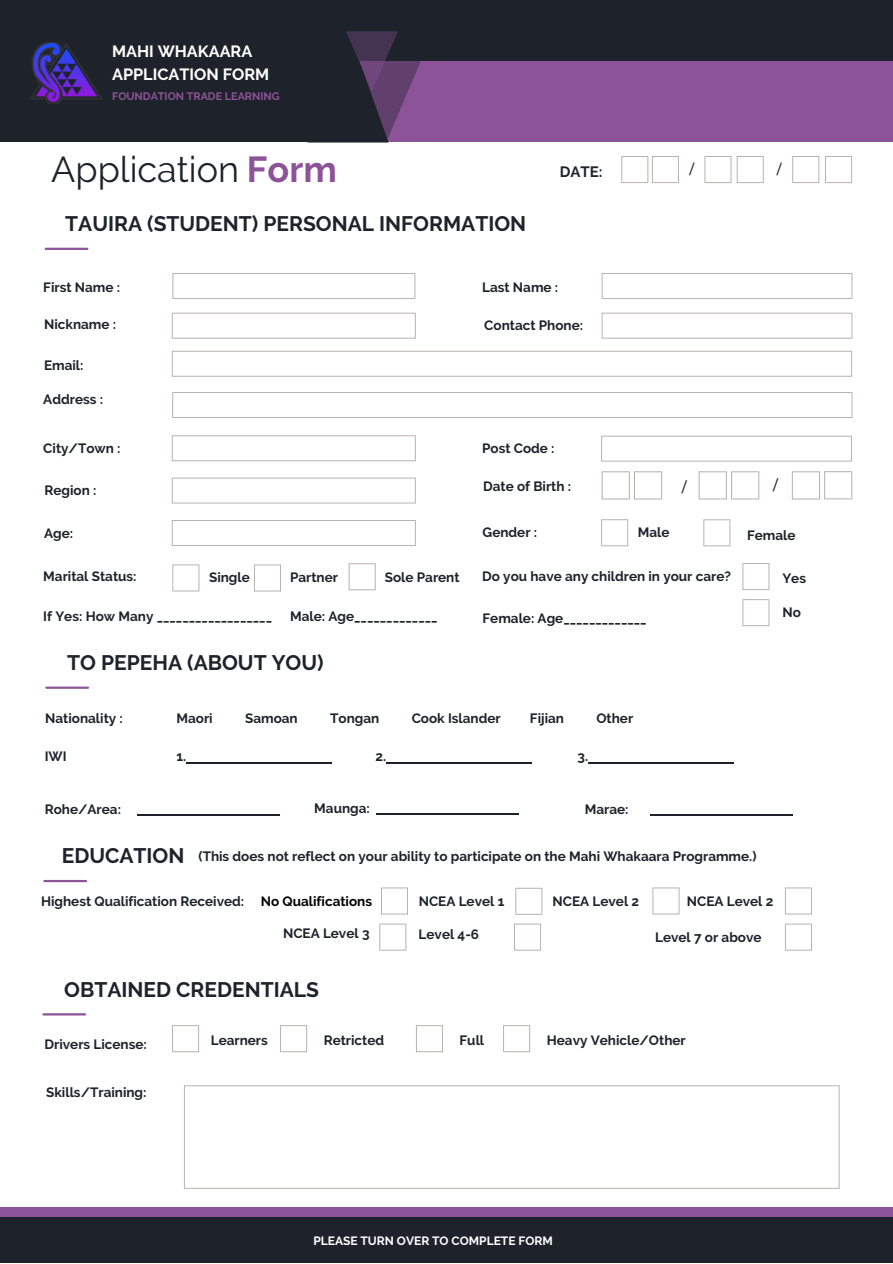
<style>
.page{position:relative;width:893px;height:1264px;background:#fff}
.page>*{position:absolute;margin:0;border:0;box-sizing:border-box;transform-origin:0 0}
.t1{font:36px "Raleway";color:#1e232b}
.t2{font:700 21px "Raleway";color:#1e232b}
.t3{font:700 16.2px/22.4px "Raleway";color:#fff}
.t4{font:700 15px "Raleway";color:#1e232b}
.t5{font:500 13.95px "Montserrat";color:#1e232b}
.t6{font:700 13.5px "Raleway";color:#1e232b}
.t7{font:500 13.5px "Montserrat";color:#1e232b}
.t8{font:700 12px "Raleway";color:#fff}
.t9{font:700 10.8px "Raleway";color:#8d5398}
.s1{font-weight:700;color:#8d5398}
.s2{font-size:21px}
.s3{color:#000}
</style>
<div class="page">
<div style="left:0;top:1207px;width:892px;height:25px;background:#8d5398"></div>
<div style="left:0;top:1217px;width:892px;height:45px;background:#1e232b"></div>
<svg style="left:621px;top:156px;width:57px;height:27px"></svg>
<svg style="left:704px;top:156px;width:59px;height:27px"></svg>
<svg style="left:792px;top:156px;width:27px;height:27px"></svg>
<svg style="left:825px;top:156px;width:27px;height:27px"></svg>
<div style="left:0;top:0;width:892px;height:108px;background:#1e232b"></div>
<div style="left:335px;top:61px;width:557px;height:81px;background:#8d5398"></div>
<div style="left:0;top:9px;width:308px;height:133px;background:#1e232b"></div>
<svg style="left:308px;top:31px;width:113px;height:111px"></svg>
<img style="left:30px;top:43px;width:72px;height:60px">
<svg style="left:172px;top:435px;width:244px;height:26px"></svg>
<svg style="left:172px;top:477px;width:244px;height:26px"></svg>
<svg style="left:601px;top:435px;width:250px;height:26px"></svg>
<svg style="left:172px;top:392px;width:680px;height:26px"></svg>
<svg style="left:601px;top:471px;width:61px;height:28px"></svg>
<svg style="left:601px;top:519px;width:27px;height:27px"></svg>
<svg style="left:703px;top:519px;width:27px;height:27px"></svg>
<svg style="left:698px;top:471px;width:61px;height:28px"></svg>
<svg style="left:791px;top:471px;width:61px;height:28px"></svg>
<svg style="left:172px;top:520px;width:244px;height:26px"></svg>
<hr style="left:46px;top:248px;width:41px;height:2px;background:#8d5398">
<svg style="left:172px;top:273px;width:243px;height:26px"></svg>
<svg style="left:172px;top:313px;width:244px;height:25px"></svg>
<svg style="left:601px;top:313px;width:251px;height:25px"></svg>
<svg style="left:172px;top:351px;width:680px;height:25px"></svg>
<svg style="left:601px;top:273px;width:251px;height:26px"></svg>
<svg style="left:172px;top:564px;width:27px;height:27px"></svg>
<svg style="left:254px;top:564px;width:27px;height:27px"></svg>
<svg style="left:348px;top:563px;width:27px;height:27px"></svg>
<svg style="left:742px;top:563px;width:27px;height:27px"></svg>
<svg style="left:742px;top:599px;width:27px;height:27px"></svg>
<hr style="left:46px;top:686px;width:42px;height:2px;background:#8d5398">
<hr style="left:186px;top:762px;width:146px;height:1px;background:#1e232b">
<hr style="left:386px;top:762px;width:146px;height:1px;background:#1e232b">
<hr style="left:588px;top:762px;width:145px;height:1px;background:#1e232b">
<hr style="left:43px;top:1013px;width:42px;height:2px;background:#8d5398">
<svg style="left:172px;top:1025px;width:27px;height:27px"></svg>
<svg style="left:280px;top:1025px;width:27px;height:27px"></svg>
<svg style="left:416px;top:1025px;width:27px;height:27px"></svg>
<svg style="left:503px;top:1025px;width:27px;height:27px"></svg>
<svg style="left:184px;top:1085px;width:655px;height:103px"></svg>
<hr style="left:44px;top:879px;width:42px;height:3px;background:#8d5398">
<svg style="left:381px;top:887px;width:27px;height:27px"></svg>
<svg style="left:515px;top:887px;width:27px;height:27px"></svg>
<svg style="left:652px;top:887px;width:27px;height:27px"></svg>
<svg style="left:785px;top:887px;width:26px;height:27px"></svg>
<svg style="left:379px;top:923px;width:27px;height:27px"></svg>
<svg style="left:514px;top:923px;width:27px;height:27px"></svg>
<svg style="left:785px;top:923px;width:26px;height:27px"></svg>
<hr style="left:137px;top:815px;width:143px;height:1px;background:#1e232b">
<hr style="left:376px;top:813px;width:142px;height:2px;background:#1e232b">
<hr style="left:650px;top:815px;width:142px;height:1px;background:#1e232b">
<p class="t3" style="left:112px;top:40px;width:159px">MAHI WHAKAARA<br>APPLICATION FORM</p>
<p class="t9" style="left:112px;top:89px;width:169px">FOUNDATION TRADE LEARNING</p>
<h1 class="t1" style="left:51px;top:148px;width:287px">Application <span class="s1">Form</span></h1>
<p class="t4" style="left:559px;top:163px;width:44px">DATE:</p>
<p class="t7" style="left:689px;top:161px;width:6px">/</p>
<p class="t7" style="left:776px;top:161px;width:6px">/</p>
<h2 class="t2" style="left:65px;top:212px;width:462px">TAUIRA (STUDENT) PERSONAL INFORMATION</h2>
<p class="t6" style="left:43px;top:280px;width:78px">First Name :</p>
<p class="t6" style="left:44px;top:316px;width:73px">Nickname :</p>
<p class="t6" style="left:44px;top:357px;width:41px">Email:</p>
<p class="t6" style="left:43px;top:391px;width:61px">Address :</p>
<p class="t6" style="left:43px;top:441px;width:79px">City/Town :</p>
<p class="t6" style="left:45px;top:482px;width:53px">Region :</p>
<p class="t6" style="left:482px;top:280px;width:77px">Last Name :</p>
<p class="t6" style="left:484px;top:317px;width:100px">Contact Phone:</p>
<p class="t6" style="left:482px;top:440px;width:74px">Post Code :</p>
<p class="t6" style="left:483px;top:478px;width:90px">Date of Birth :</p>
<p class="t5" style="left:681px;top:478px;width:6px">/</p>
<p class="t5" style="left:773px;top:476px;width:6px">/</p>
<p class="t6" style="left:44px;top:525px;width:31px">Age:</p>
<p class="t6" style="left:482px;top:524px;width:56px">Gender :</p>
<p class="t6" style="left:637px;top:524px;width:33px">Male</p>
<p class="t6" style="left:747px;top:527px;width:50px">Female</p>
<p class="t6" style="left:43px;top:568px;width:95px">Marital Status:</p>
<p class="t6" style="left:209px;top:569px;width:42px">Single</p>
<p class="t6" style="left:290px;top:569px;width:49px">Partner</p>
<p class="t6" style="left:385px;top:569px;width:76px">Sole Parent</p>
<p class="t6" style="left:482px;top:568px;width:250px">Do you have any children in your care?</p>
<p class="t6" style="left:782px;top:570px;width:25px">Yes</p>
<p class="t6" style="left:43px;top:608px;width:230px">If Yes: How Many __________________</p>
<p class="t6" style="left:290px;top:608px;width:149px">Male: Age_____________</p>
<p class="t6" style="left:782px;top:604px;width:20px">No</p>
<p class="t6" style="left:482px;top:610px;width:166px">Female: Age_____________</p>
<h2 class="t2" style="left:67px;top:650px;width:258px">TO PEPEHA (ABOUT YOU)</h2>
<p class="t6" style="left:45px;top:710px;width:79px">Nationality :</p>
<p class="t6" style="left:45px;top:748px;width:23px">IWI</p>
<p class="t6" style="left:176px;top:710px;width:38px">Maori</p>
<p class="t6" style="left:245px;top:710px;width:54px">Samoan</p>
<p class="t6" style="left:330px;top:710px;width:51px">Tongan</p>
<p class="t6" style="left:411px;top:710px;width:91px">Cook Islander</p>
<p class="t6" style="left:530px;top:710px;width:36px">Fijian</p>
<p class="t6" style="left:596px;top:710px;width:38px">Other</p>
<p class="t6" style="left:176px;top:748px;width:11px">1.</p>
<p class="t6" style="left:375px;top:748px;width:12px">2.</p>
<p class="t6" style="left:577px;top:748px;width:12px">3.</p>
<p class="t6" style="left:45px;top:801px;width:78px">Rohe/Area:</p>
<p class="t6" style="left:314px;top:800px;width:57px">Maunga:</p>
<p class="t6" style="left:584px;top:801px;width:45px">Marae:</p>
<p class="t6" style="left:62px;top:848px;width:696px"><span class="s2">EDUCATION</span> (This does not reflect on your ability to participate on the Mahi Whakaara Programme.)</p>
<p class="t6" style="left:41px;top:892px;width:332px">Highest Qualification Received: <span class="s3">No Qualifications</span></p>
<p class="t6" style="left:418px;top:893px;width:87px">NCEA Level 1</p>
<p class="t6" style="left:552px;top:893px;width:88px">NCEA Level 2</p>
<p class="t6" style="left:686px;top:892px;width:88px">NCEA Level 2</p>
<p class="t6" style="left:283px;top:925px;width:88px">NCEA Level 3</p>
<p class="t6" style="left:418px;top:926px;width:62px">Level 4-6</p>
<p class="t6" style="left:655px;top:929px;width:108px">Level 7 or above</p>
<h2 class="t2" style="left:64px;top:977px;width:256px">OBTAINED CREDENTIALS</h2>
<p class="t6" style="left:45px;top:1036px;width:104px">Drivers License:</p>
<p class="t6" style="left:459px;top:1032px;width:26px">Full</p>
<p class="t6" style="left:211px;top:1032px;width:59px">Learners</p>
<p class="t6" style="left:324px;top:1032px;width:62px">Retricted</p>
<p class="t6" style="left:546px;top:1032px;width:140px">Heavy Vehicle/Other</p>
<p class="t6" style="left:46px;top:1084px;width:102px">Skills/Training:</p>
<p class="t8" style="left:313px;top:1233px;width:241px">PLEASE TURN OVER TO COMPLETE FORM</p>
</div>
